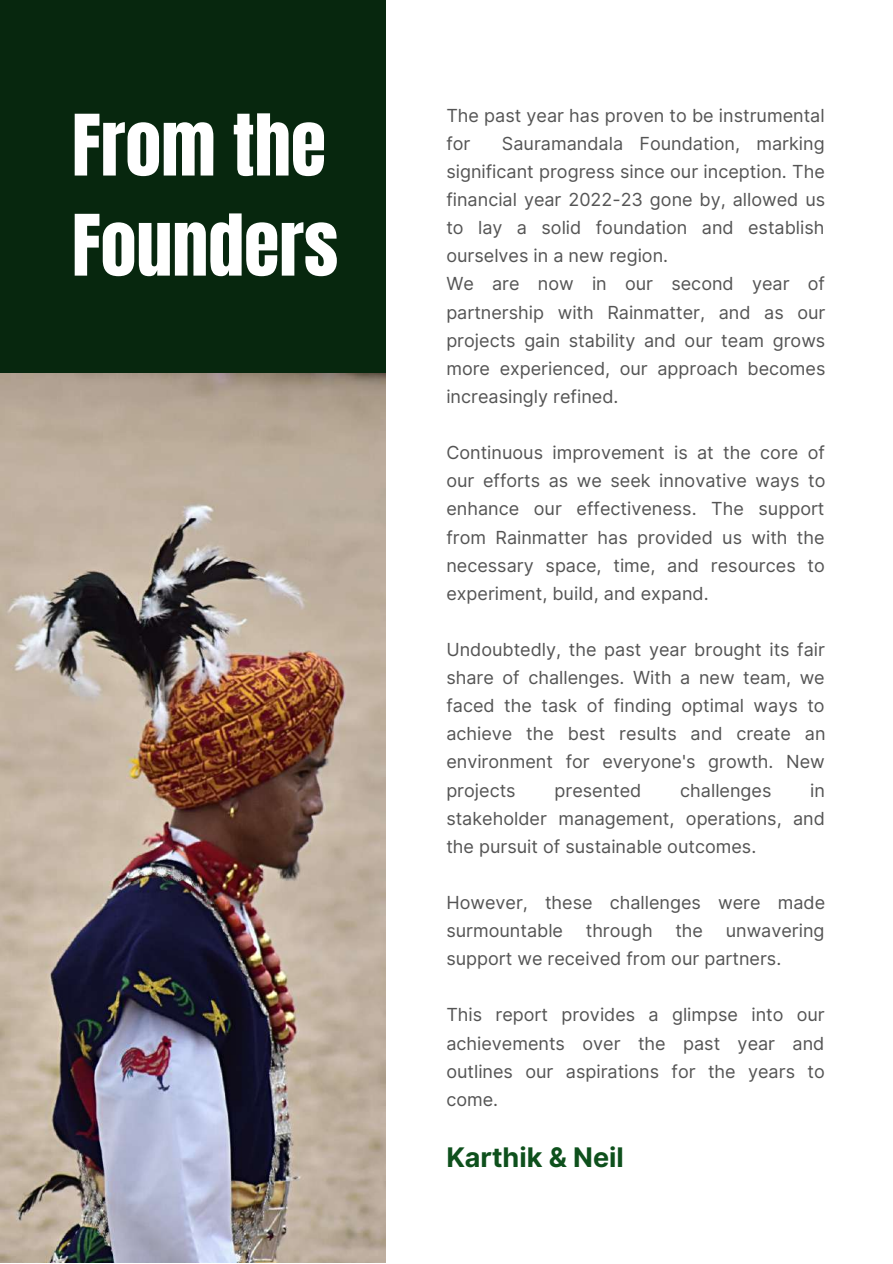
<style>
.page{position:relative;width:893px;height:1264px;background:#fff}
.page>*{position:absolute;margin:0;border:0;box-sizing:border-box;transform-origin:0 0}
.t1{font:72px/100.1px "Anton";color:#fff}
.t2{font:700 27px "Inter";color:#0e501c}
.t3{font:18px/28px "Inter";color:#545454}
</style>
<div class="page">
<div style="left:0;top:0;width:385px;height:487px;background:#07270e"></div>
<img style="left:0;top:373px;width:385px;height:889px">
<h1 class="t1" style="left:72px;top:96px;width:268px">From the<br>Founders</h1>
<p class="t3" style="left:446px;top:101px;width:380px">The past year has proven to be instrumental for</p>
<p class="t3" style="left:446px;top:129px;width:380px;text-indent:56px">Sauramandala Foundation, marking significant progress since our inception. The financial year 2022-23 gone by, allowed us to lay a solid foundation and establish ourselves in a new region.<br>We are now in our second year of partnership with Rainmatter, and as our projects gain stability and our team grows more experienced, our approach becomes increasingly refined.</p>
<p class="t3" style="left:446px;top:438px;width:380px;text-align:justify">Continuous improvement is at the core of our efforts as we seek innovative ways to enhance our effectiveness. The support from Rainmatter has provided us with the necessary space, time, and resources to experiment, build, and expand.</p>
<p class="t3" style="left:446px;top:635px;width:380px;text-align:justify">Undoubtedly, the past year brought its fair share of challenges. With a new team, we faced the task of finding optimal ways to achieve the best results and create an environment for everyone's growth. New projects</p>
<p class="t3" style="left:446px;top:776px;width:380px;text-align:justify;text-indent:364px">in stakeholder management, operations, and the pursuit of sustainable outcomes.</p>
<p class="t3" style="left:446px;top:888px;width:380px">However, these challenges were made surmountable</p>
<p class="t3" style="left:554px;top:776px;width:88px">presented</p>
<p class="t3" style="left:680px;top:776px;width:93px">challenges</p>
<p class="t3" style="left:446px;top:916px;width:380px;text-indent:279px">unwavering support we received from our partners.</p>
<p class="t3" style="left:446px;top:1000px;width:380px;text-align:justify">This report provides a glimpse into our achievements over the past year and outlines our aspirations for the years to come.</p>
<h2 class="t2" style="left:446px;top:1140px;width:179px">Karthik &amp; Neil</h2>
<p class="t3" style="left:585px;top:916px;width:68px">through</p>
<p class="t3" style="left:675px;top:916px;width:29px">the</p>
</div>
